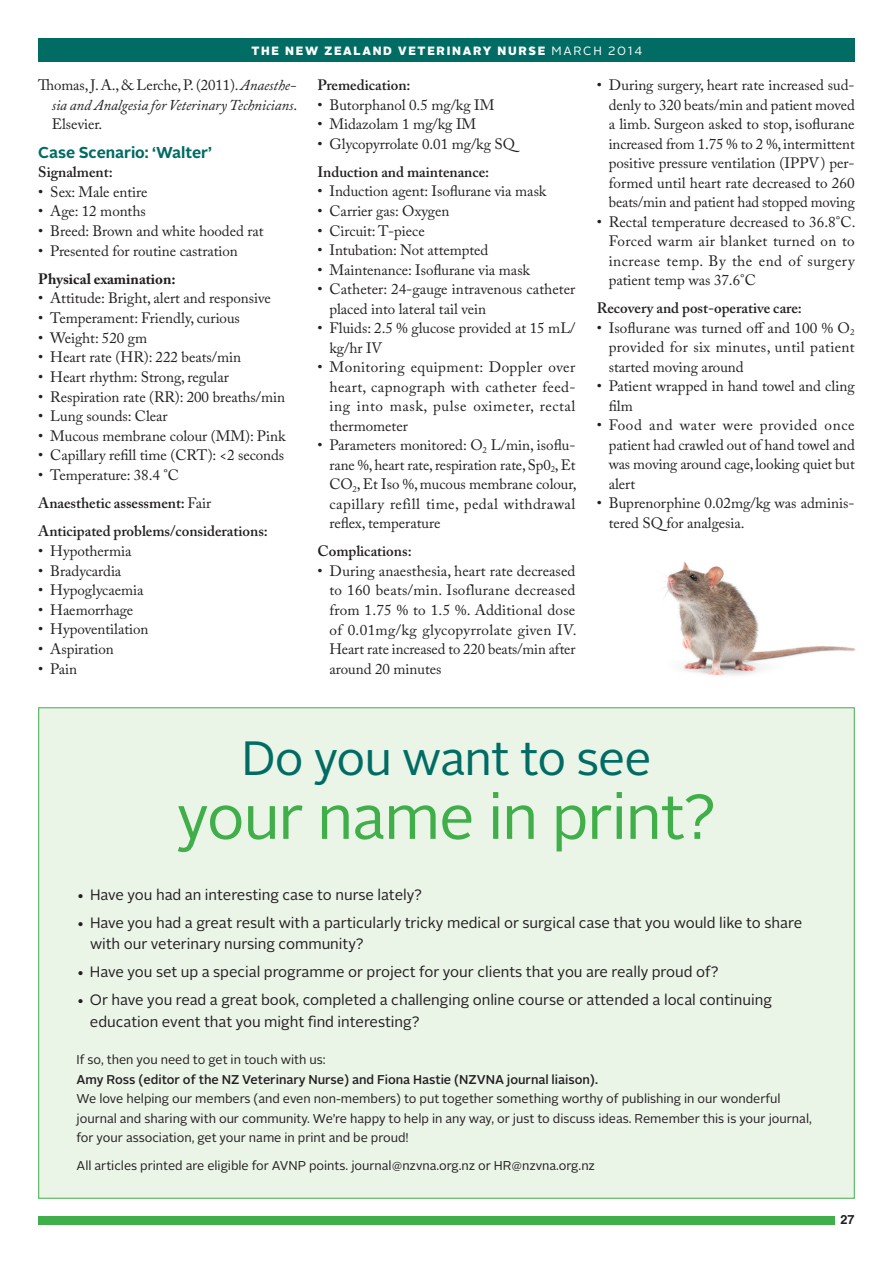
<style>
.page{position:relative;width:893px;height:1263px;background:#fff}
.page>*{position:absolute;margin:0;border:0;box-sizing:border-box;transform-origin:0 0}
.t1{font:63px "Alright Sans";letter-spacing:-.02em;color:#40ae49}
.t2{font:48px "Alright Sans";letter-spacing:-.02em;color:#006c64}
.t3{font:700 15.75px "Alright Sans";color:#006c64}
.t4{font:15px/19.5px "Adobe Caslon Pro";letter-spacing:-.005em;color:#231f20;text-align:justify}
.t5{font:15px/21px "Alright Sans";letter-spacing:-.005em;color:#231f20}
.t6{font:600 15px/28.2px "Adobe Caslon Pro";color:#231f20}
.t7{font:italic 15px/19.6px "Adobe Caslon Pro";letter-spacing:-.005em;color:#231f20;text-align:justify}
.t8{font:700 15px "Adobe Caslon Pro";color:#231f20}
.t9{font:12.75px/19.5px "Alright Sans";letter-spacing:-.005em;color:#231f20}
.t10{font:500 12.75px "Alright Sans";color:#231f20}
.t11{font:700 12.75px "Helvetica";color:#231f20}
.t12{font:900 12px "Alright Sans";letter-spacing:.14em;color:#fff}
.s1{font-weight:400}
.s2{font-style:normal}
</style>
<div class="page">
<div style="left:38px;top:1216px;width:797px;height:9px;background:#40ae49"></div>
<div style="left:38px;top:38px;width:817px;height:24px;background:#006c64"></div>
<div style="left:38px;top:707px;width:817px;height:492px;background:#eaf4e7"></div>
<img style="left:662px;top:561px;width:194px;height:115px">
<p class="t12" style="left:252px;top:42px;width:392px">THE NEW ZEALAND VETERINARY NURSE <span class="s1">MARCH 2014</span></p>
<p class="t7" style="left:52px;top:75px;width:247px;text-indent:-13px"><span class="s2">Thomas, J. A., &amp; Lerche, P. (2011).</span> Anaesthe&shy;sia and Analgesia for Veterinary Technicians<span class="s2">.<br>Elsevier.</span></p>
<p class="t3" style="left:38px;top:141px;width:175px">Case Scenario: ‘Walter’</p>
<p class="t6" style="left:38px;top:158px;width:76px">Signalment:</p>
<p class="t4" style="left:38px;top:182px;width:111px">• Sex: Male entire</p>
<p class="t4" style="left:38px;top:202px;width:109px">• Age: 12 months</p>
<p class="t4" style="left:38px;top:221px;width:227px">• Breed: Brown and white hooded rat</p>
<p class="t4" style="left:38px;top:241px;width:201px">• Presented for routine castration</p>
<p class="t8" style="left:38px;top:270px;width:139px">Physical examination:</p>
<p class="t4" style="left:38px;top:288px;width:234px">• Attitude: Bright, alert and responsive</p>
<p class="t4" style="left:38px;top:308px;width:203px">• Temperament: Friendly, curious</p>
<p class="t4" style="left:38px;top:328px;width:110px">• Weight: 520 gm</p>
<p class="t4" style="left:38px;top:347px;width:204px">• Heart rate (HR): 222 beats/min</p>
<p class="t4" style="left:38px;top:367px;width:192px">• Heart rhythm: Strong, regular</p>
<p class="t4" style="left:38px;top:387px;width:248px">• Respiration rate (RR): 200 breaths/min</p>
<p class="t4" style="left:38px;top:406px;width:131px">• Lung sounds: Clear</p>
<p class="t4" style="left:38px;top:426px;width:249px">• Mucous membrane colour (MM): Pink</p>
<p class="t4" style="left:38px;top:445px;width:247px">• Capillary refill time (CRT): &lt;2 seconds</p>
<p class="t6" style="left:38px;top:461px;width:231px"><span class="s1">• Temperature: 38.4 °C<br></span>Anaesthetic assessment: <span class="s1">Fair<br></span>Anticipated problems/considerations:</p>
<p class="t4" style="left:38px;top:541px;width:95px">• Hypothermia</p>
<p class="t4" style="left:38px;top:561px;width:85px">• Bradycardia</p>
<p class="t4" style="left:38px;top:580px;width:107px">• Hypoglycaemia</p>
<p class="t4" style="left:38px;top:600px;width:97px">• Haemorrhage</p>
<p class="t4" style="left:38px;top:619px;width:112px">• Hypoventilation</p>
<p class="t4" style="left:38px;top:639px;width:77px">• Aspiration</p>
<p class="t4" style="left:38px;top:659px;width:40px">• Pain</p>
<p class="t4" style="left:609px;top:75px;width:248px;text-indent:-12px">• During surgery, heart rate increased sud&shy;denly to 320 beats/min and patient moved a limb. Surgeon asked to stop, isoflurane increased from 1.75 % to 2 %, intermittent positive pressure ventilation (IPPV) per&shy;formed until heart rate decreased to 260 beats/min and patient had stopped moving</p>
<p class="t4" style="left:609px;top:212px;width:248px;text-indent:-12px">• Rectal temperature decreased to 36.8°C.<br>Forced warm air blanket turned on to increase temp. By the end of surgery patient temp was 37.6°C</p>
<p class="t6" style="left:597px;top:294px;width:207px">Recovery and post-operative care:</p>
<p class="t4" style="left:609px;top:318px;width:247px;text-indent:-12px">• Isoflurane was turned off and 100 % O<sub>2 </sub>provided for six minutes, until patient started moving around</p>
<p class="t4" style="left:609px;top:376px;width:247px;text-indent:-12px">• Patient wrapped in hand towel and cling film</p>
<p class="t4" style="left:609px;top:415px;width:248px;text-indent:-12px">• Food and water were provided once patient had crawled out of hand towel and was moving around cage, looking quiet but alert</p>
<p class="t4" style="left:609px;top:493px;width:247px;text-indent:-12px">• Buprenorphine 0.02mg/kg was adminis&shy;tered SQ for analgesia.</p>
<p class="t6" style="left:317px;top:71px;width:95px">Premedication:</p>
<p class="t4" style="left:317px;top:95px;width:178px">• Butorphanol 0.5 mg/kg IM</p>
<p class="t4" style="left:317px;top:114px;width:160px">• Midazolam 1 mg/kg IM</p>
<p class="t4" style="left:317px;top:134px;width:199px">• Glycopyrrolate 0.01 mg/kg SQ</p>
<p class="t6" style="left:317px;top:158px;width:173px">Induction and maintenance:</p>
<p class="t4" style="left:317px;top:182px;width:230px">• Induction agent: Isoflurane via mask</p>
<p class="t4" style="left:317px;top:201px;width:133px">• Carrier gas: Oxygen</p>
<p class="t4" style="left:317px;top:221px;width:109px">• Circuit: T-piece</p>
<p class="t4" style="left:317px;top:240px;width:172px">• Intubation: Not attempted</p>
<p class="t4" style="left:317px;top:260px;width:214px">• Maintenance: Isoflurane via mask</p>
<p class="t4" style="left:329px;top:279px;width:247px;text-indent:-12px">• Catheter: 24-gauge intravenous catheter placed into lateral tail vein</p>
<p class="t4" style="left:329px;top:318px;width:247px;text-indent:-12px">• Fluids: 2.5 % glucose provided at 15 mL/ kg/hr IV</p>
<p class="t4" style="left:329px;top:357px;width:247px;text-indent:-12px">• Monitoring equipment: Doppler over heart, capnograph with catheter feed&shy;ing into mask, pulse oximeter, rectal thermometer</p>
<p class="t4" style="left:329px;top:435px;width:248px;text-indent:-12px">• Parameters monitored: O<sub>2</sub> L/min, isoflu&shy;rane %, heart rate, respiration rate, Sp0<sub>2</sub>, Et CO<sub>2</sub>, Et Iso %, mucous membrane colour, capillary refill time, pedal withdrawal reflex, temperature</p>
<p class="t6" style="left:317px;top:537px;width:96px">Complications:</p>
<p class="t4" style="left:329px;top:561px;width:249px;text-indent:-12px">• During anaesthesia, heart rate decreased to 160 beats/min. Isoflurane decreased from 1.75 % to 1.5 %. Additional dose of 0.01mg/kg glycopyrrolate given IV.<br>Heart rate increased to 220 beats/min after around 20 minutes</p>
<h2 class="t2" style="left:241px;top:726px;width:411px">Do you want to see</h2>
<h1 class="t1" style="left:177px;top:774px;width:541px">your name in print?</h1>
<p class="t5" style="left:77px;top:885px;width:347px">• Have you had an interesting case to nurse lately?</p>
<p class="t5" style="left:90px;top:912px;width:714px;text-indent:-13px">• Have you had a great result with a particularly tricky medical or surgical case that you would like to share with our veterinary nursing community?</p>
<p class="t5" style="left:77px;top:961px;width:644px">• Have you set up a special programme or project for your clients that you are really proud of?</p>
<p class="t5" style="left:90px;top:988px;width:683px;line-height:22.5px;text-indent:-13px">• Or have you read a great book, completed a challenging online course or attended a local continuing education event that you might find interesting?</p>
<p class="t9" style="left:77px;top:1050px;width:251px">If so, then you need to get in touch with us:</p>
<p class="t10" style="left:77px;top:1070px;width:523px">Amy Ross (editor of the NZ Veterinary Nurse) and Fiona Hastie (NZVNA journal liaison).</p>
<p class="t9" style="left:77px;top:1089px;width:737px">We love helping our members (and even non-members) to put together something worthy of publishing in our wonderful journal and sharing with our community. We’re happy to help in any way, or just to discuss ideas. Remember this is your journal, for your association, get your name in print and be proud!</p>
<p class="t9" style="left:77px;top:1156px;width:520px">All articles printed are eligible for AVNP points. journal@nzvna.org.nz or HR@nzvna.org.nz</p>
<p class="t11" style="left:840px;top:1212px;width:16px">27</p>
</div>
